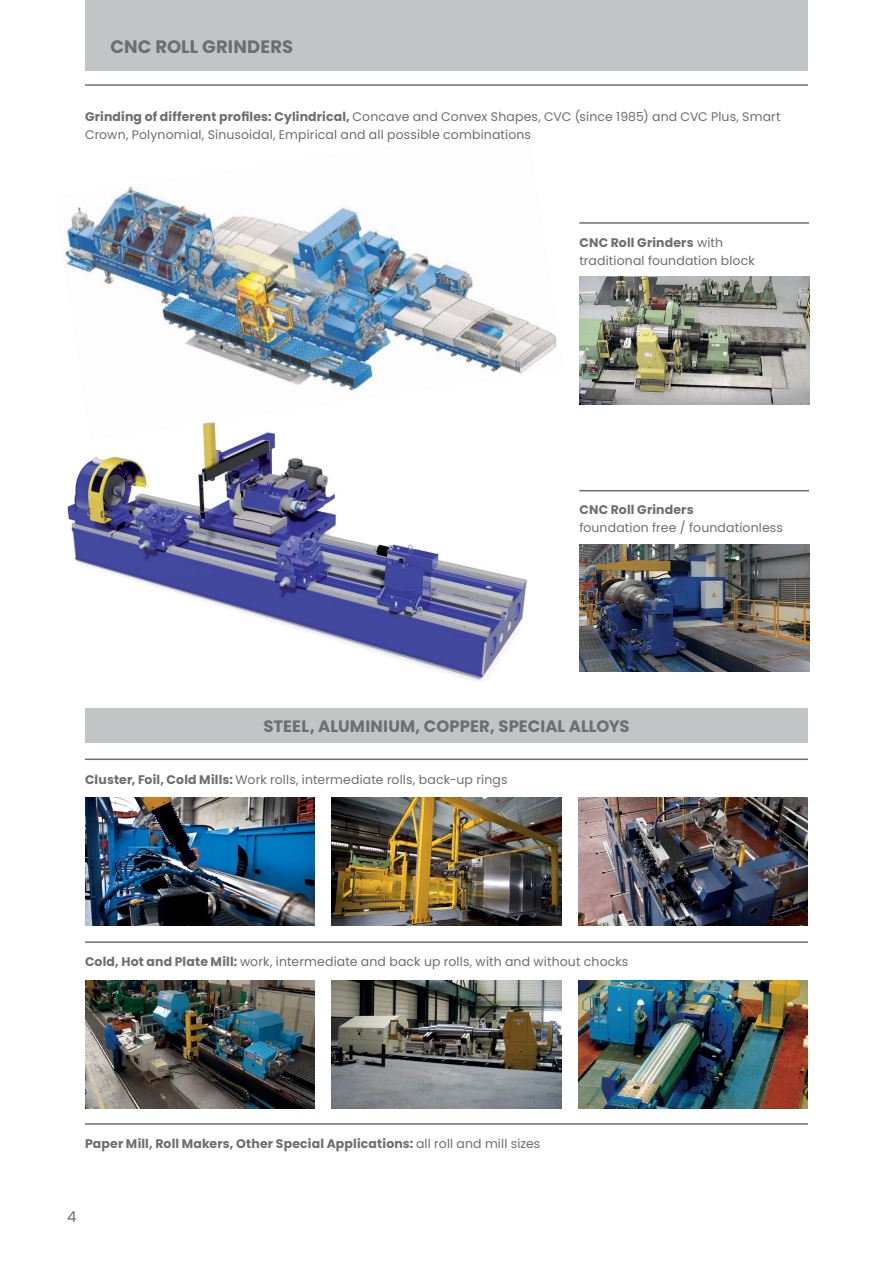
<style>
.page{position:relative;width:893px;height:1263px;background:#fff}
.page>*{position:absolute;margin:0;border:0;box-sizing:border-box;transform-origin:0 0}
.t1{font:700 18px "Poppins";letter-spacing:.005em;color:#6d6e71}
.t2{font:700 16.5px "Poppins";color:#6d6e71}
.t3{font:15px "Poppins";color:#6d6e71}
.t4{font:12.45px/18px "Poppins";letter-spacing:.01em;color:#6d6e71}
.t5{font:700 12.45px "Poppins";letter-spacing:.015em;color:#6d6e71}
.s1{font-weight:700}
.s2{font-weight:400}
</style>
<div class="page">
<div style="left:85px;top:0;width:723px;height:70px;background:#c2c4c6"></div>
<hr style="left:85px;top:84px;width:723px;height:2px;background:#6d6e71">
<img style="left:332px;top:798px;width:229px;height:127px">
<img style="left:332px;top:980px;width:229px;height:128px">
<img style="left:578px;top:798px;width:230px;height:127px">
<img style="left:578px;top:980px;width:230px;height:128px">
<img style="left:85px;top:798px;width:230px;height:127px">
<img style="left:579px;top:544px;width:230px;height:128px">
<img style="left:85px;top:980px;width:230px;height:128px">
<div style="left:85px;top:709px;width:723px;height:34px;background:#c2c4c6"></div>
<hr style="left:85px;top:758px;width:723px;height:2px;background:#6d6e71">
<hr style="left:85px;top:941px;width:723px;height:2px;background:#6d6e71">
<hr style="left:85px;top:1123px;width:723px;height:2px;background:#6d6e71">
<img style="left:67px;top:440px;width:460px;height:241px">
<img style="left:64px;top:186px;width:493px;height:254px">
<img style="left:579px;top:277px;width:230px;height:127px">
<hr style="left:579px;top:222px;width:230px;height:2px;background:#6d6e71">
<hr style="left:579px;top:490px;width:230px;height:1px;background:#6d6e71">
<h1 class="t1" style="left:111px;top:36px;width:184px">CNC ROLL GRINDERS</h1>
<p class="t4" style="left:85px;top:108px;width:697px"><span class="s1">Grinding of different profiles: Cylindrical,</span> Concave and Convex Shapes, CVC (since 1985) and CVC Plus, Smart<br>Crown, Polynomial, Sinusoidal, Empirical and all possible combinations</p>
<p class="t4" style="left:579px;top:233px;width:177px"><span class="s1">CNC Roll Grinders</span> with traditional foundation block</p>
<p class="t5" style="left:579px;top:503px;width:116px">CNC Roll Grinders</p>
<p class="t4" style="left:579px;top:519px;width:205px">foundation free / foundationless</p>
<h2 class="t2" style="left:263px;top:717px;width:368px">STEEL, ALUMINIUM, COPPER, SPECIAL ALLOYS</h2>
<p class="t4" style="left:85px;top:770px;width:424px"><span class="s1">Cluster, Foil, Cold Mills:</span> Work rolls, intermediate rolls, back-up rings</p>
<p class="t4" style="left:85px;top:953px;width:545px"><span class="s1">Cold, Hot and Plate Mill:</span> work, intermediate and back up rolls, with and without chocks</p>
<p class="t5" style="left:85px;top:1136px;width:457px">Paper Mill, Roll Makers, Other Special Applications: <span class="s2">all roll and mill sizes</span></p>
<p class="t3" style="left:67px;top:1208px;width:11px">4</p>
</div>
